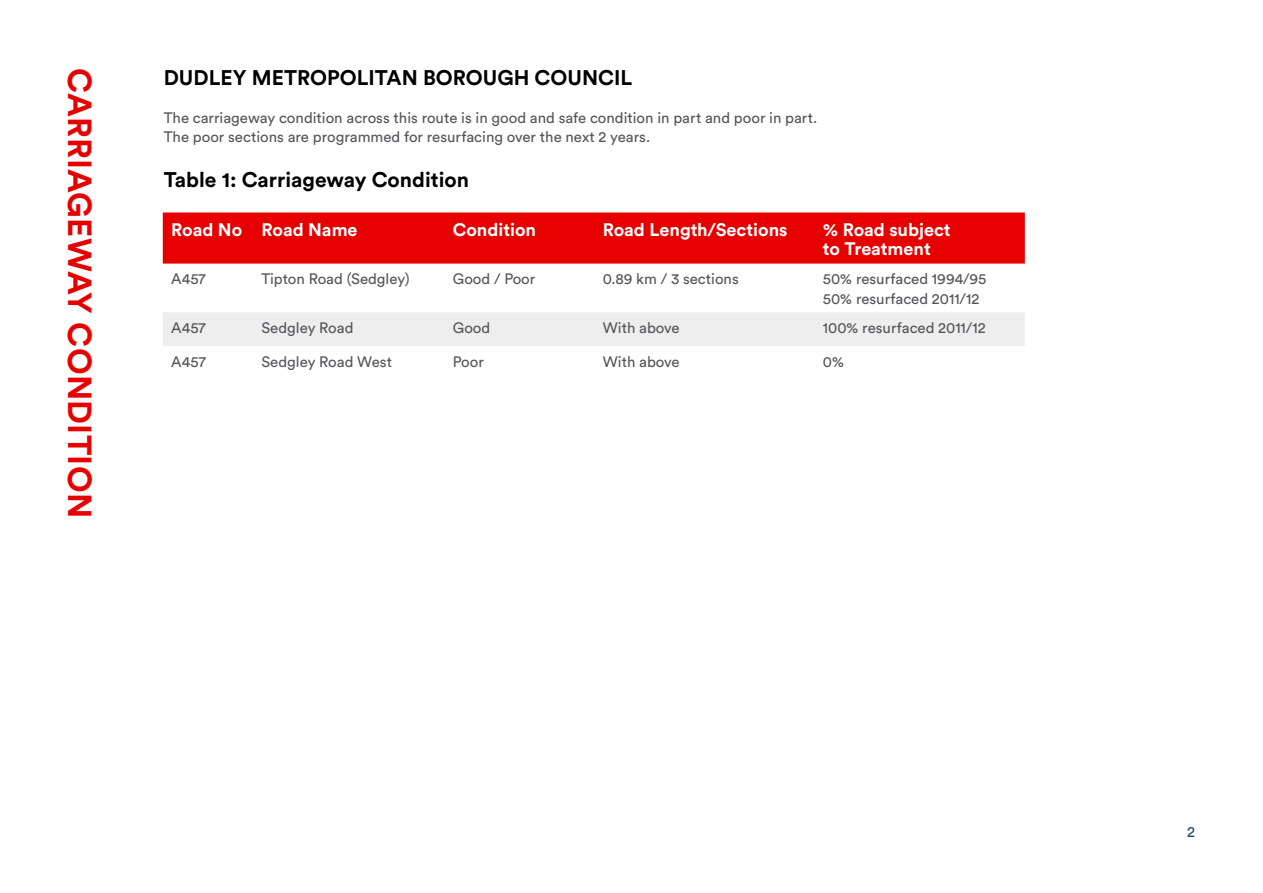
<style>
.page{position:relative;width:1263px;height:893px;background:#fff}
.page>*{position:absolute;margin:0;border:0;box-sizing:border-box;transform-origin:0 0}
.t1{font:700 33px "Circular Std";letter-spacing:.01em;color:#e70000}
.t2{font:700 21px "Circular Std";color:#000}
.t3{font:700 18px/19.5px "Circular Std";color:#fff}
.t4{font:15px/19.5px "Circular Std";color:#54565a}
.t5{font:15px "Circular Std";color:#20495d}
</style>
<div class="page">
<div style="left:163px;top:212px;width:862px;height:52px;background:#e70000"></div>
<div style="left:163px;top:312px;width:862px;height:34px;background:#eeeeef"></div>
<h1 class="t1" style="left:101px;top:68px;width:451px;rotate:90deg">CARRIAGEWAY CONDITION</h1>
<h2 class="t2" style="left:164px;top:64px;width:470px">DUDLEY METROPOLITAN BOROUGH COUNCIL</h2>
<p class="t4" style="left:164px;top:107px;width:655px">The carriageway condition across this route is in good and safe condition in part and poor in part.<br>The poor sections are programmed for resurfacing over the next 2 years.</p>
<h2 class="t2" style="left:164px;top:166px;width:307px">Table 1: Carriageway Condition</h2>
<p class="t3" style="left:171px;top:219px;width:188px">Road No Road Name</p>
<p class="t3" style="left:453px;top:219px;width:85px">Condition</p>
<p class="t3" style="left:603px;top:219px;width:186px">Road Length/Sections</p>
<p class="t3" style="left:823px;top:219px;width:129px">% Road subject to Treatment</p>
<p class="t4" style="left:171px;top:269px;width:36px">A457</p>
<p class="t4" style="left:262px;top:269px;width:150px">Tipton Road (Sedgley)</p>
<p class="t4" style="left:453px;top:269px;width:84px">Good / Poor</p>
<p class="t4" style="left:603px;top:269px;width:137px">0.89 km / 3 sections</p>
<p class="t4" style="left:823px;top:269px;width:165px">50% resurfaced 1994/95<br>50% resurfaced 2011/12</p>
<p class="t4" style="left:171px;top:318px;width:36px">A457</p>
<p class="t4" style="left:262px;top:318px;width:93px">Sedgley Road</p>
<p class="t4" style="left:453px;top:318px;width:39px">Good</p>
<p class="t4" style="left:603px;top:318px;width:78px">With above</p>
<p class="t4" style="left:823px;top:318px;width:164px">100% resurfaced 2011/12</p>
<p class="t4" style="left:171px;top:352px;width:36px">A457</p>
<p class="t4" style="left:262px;top:352px;width:132px">Sedgley Road West</p>
<p class="t4" style="left:453px;top:352px;width:33px">Poor</p>
<p class="t4" style="left:603px;top:352px;width:78px">With above</p>
<p class="t4" style="left:823px;top:352px;width:23px">0%</p>
<p class="t5" style="left:1187px;top:823px;width:9px">2</p>
</div>
